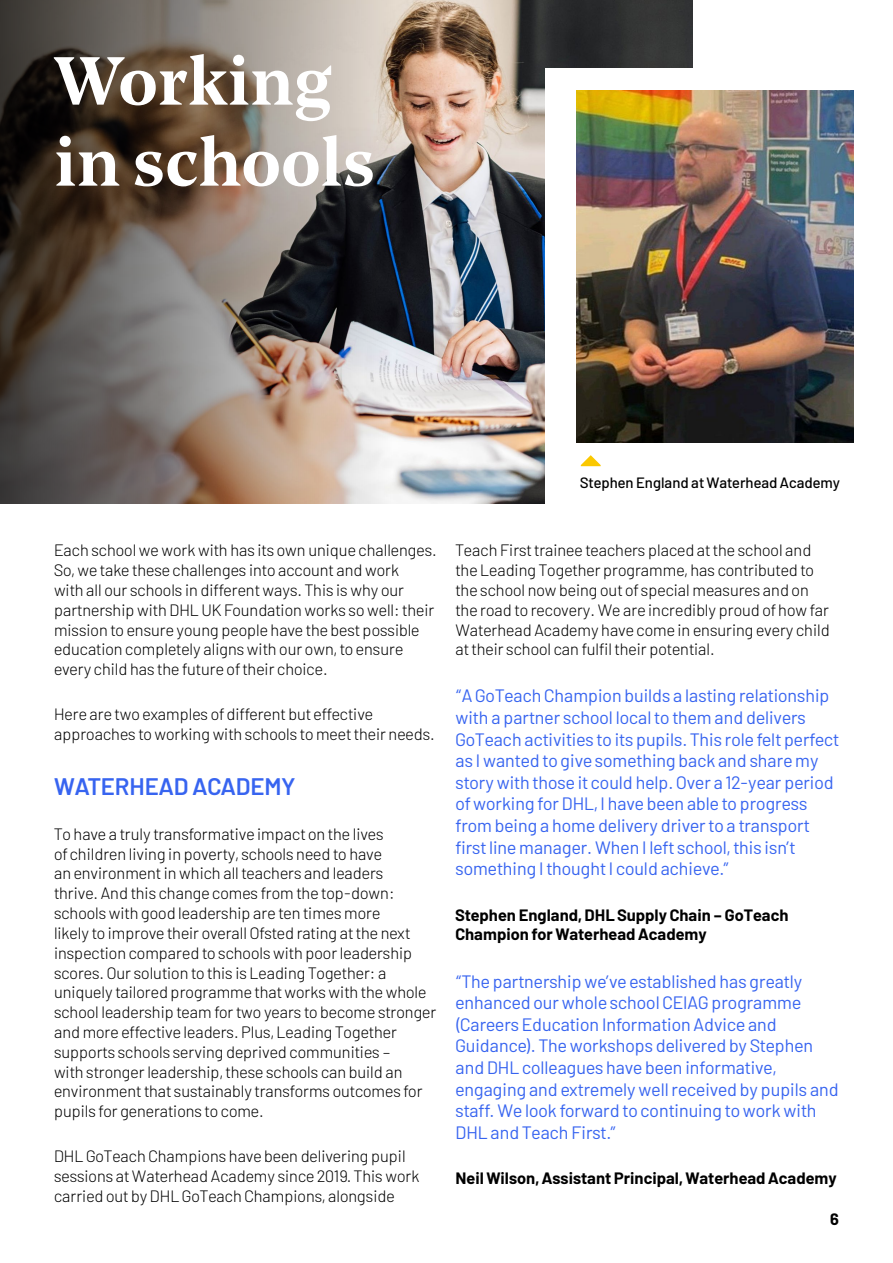
<style>
.page{position:relative;width:893px;height:1263px;background:#fff}
.page>*{position:absolute;margin:0;border:0;box-sizing:border-box;transform-origin:0 0}
.t1{font:600 67.5px/81px "Noe Text";color:#fff}
.t2{font:600 24px "Barlow";color:#3764f0}
.t3{font:18px/21.6px "Barlow";color:#3764f0}
.t4{font:300 16.5px/19.8px "Barlow";color:#000}
.t5{font:700 16.5px/19.8px "Barlow";color:#000}
.t6{font:500 15px "Barlow";color:#000}
</style>
<div class="page">
<img style="left:518px;top:0;width:174px;height:503px">
<img style="left:0;top:0;width:518px;height:503px">
<div style="left:545px;top:68px;width:348px;height:446px;background:#fff"></div>
<img style="left:577px;top:91px;width:277px;height:351px">
<svg style="left:581px;top:455px;width:20px;height:11px"></svg>
<h1 class="t1" style="left:54px;top:37px;width:323px">Working in schools</h1>
<p class="t6" style="left:580px;top:471px;width:261px">Stephen England at Waterhead Academy</p>
<p class="t4" style="left:54px;top:539px;width:384px">Each school we work with has its own unique challenges.<br>So, we take these challenges into account and work<br>with all our schools in different ways. This is why our partnership with DHL UK Foundation works so well: their mission to ensure young people have the best possible education completely aligns with our own, to ensure every child has the future of their choice.</p>
<p class="t4" style="left:54px;top:703px;width:382px">Here are two examples of different but effective approaches to working with schools to meet their needs.</p>
<h2 class="t2" style="left:54px;top:768px;width:243px">WATERHEAD ACADEMY</h2>
<p class="t4" style="left:54px;top:823px;width:384px">To have a truly transformative impact on the lives<br>of children living in poverty, schools need to have<br>an environment in which all teachers and leaders<br>thrive. And this change comes from the top-down: schools with good leadership are ten times more<br>likely to improve their overall Ofsted rating at the next inspection compared to schools with poor leadership scores. Our solution to this is Leading Together: a uniquely tailored programme that works with the whole school leadership team for two years to become stronger and more effective leaders. Plus, Leading Together supports schools serving deprived communities –<br>with stronger leadership, these schools can build an environment that sustainably transforms outcomes for pupils for generations to come.</p>
<p class="t4" style="left:54px;top:1145px;width:367px">DHL GoTeach Champions have been delivering pupil sessions at Waterhead Academy since 2019. This work carried out by DHL GoTeach Champions, alongside</p>
<p class="t4" style="left:455px;top:539px;width:376px">Teach First trainee teachers placed at the school and the Leading Together programme, has contributed to the school now being out of special measures and on the road to recovery. We are incredibly proud of how far Waterhead Academy have come in ensuring every child at their school can fulfil their potential.</p>
<p class="t3" style="left:455px;top:684px;width:385px">“A GoTeach Champion builds a lasting relationship with a partner school local to them and delivers GoTeach activities to its pupils. This role felt perfect as I wanted to give something back and share my story with those it could help. Over a 12-year period of working for DHL, I have been able to progress from being a home delivery driver to a transport first line manager. When I left school, this isn’t something I thought I could achieve.”</p>
<p class="t5" style="left:455px;top:903px;width:335px">Stephen England, DHL Supply Chain – GoTeach<br>Champion for Waterhead Academy</p>
<p class="t3" style="left:455px;top:969px;width:385px">“The partnership we’ve established has greatly enhanced our whole school CEIAG programme (Careers Education Information Advice and Guidance). The workshops delivered by Stephen and DHL colleagues have been informative, engaging and extremely well received by pupils and staff. We look forward to continuing to work with DHL and Teach First.”</p>
<p class="t5" style="left:455px;top:1167px;width:383px">Neil Wilson, Assistant Principal, Waterhead Academy</p>
<p class="t5" style="left:830px;top:1208px;width:10px">6</p>
</div>
